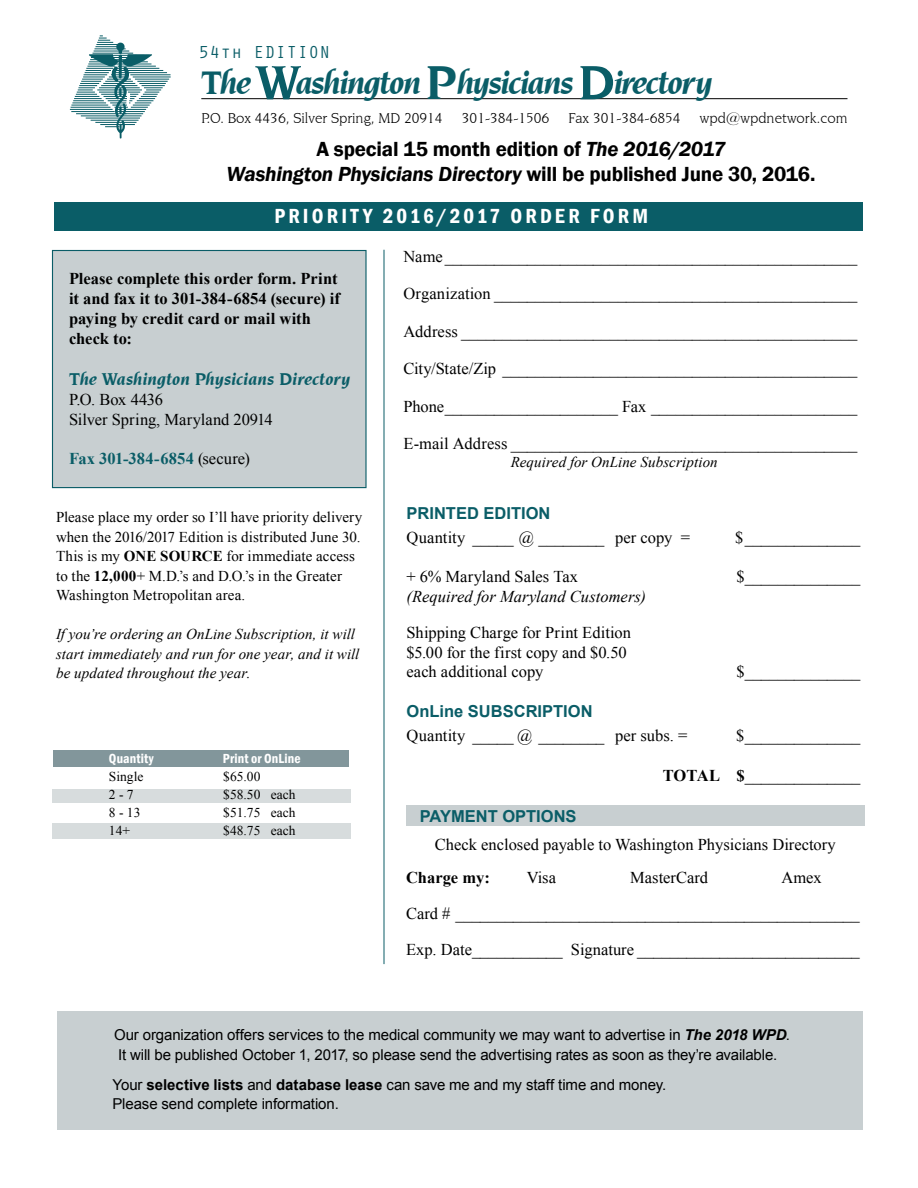
<style>
.page{position:relative;width:918px;height:1188px;background:#fff}
.page>*{position:absolute;margin:0;border:0;box-sizing:border-box;transform-origin:0 0}
.t1{font:italic 700 34.2px "Novarese IT Cby BT";letter-spacing:-.05em;color:#0a5d67}
.t2{font:600 21px/25.5px "Franklin Gothic";letter-spacing:-.01em;color:#000;text-align:center}
.t3{font:600 condensed 21px "Franklin Gothic";letter-spacing:.15em;color:#fff}
.t4{font:italic 700 18px "Novarese IT Cby BT";color:#0a5d67}
.t5{font:18px "Orator Std";letter-spacing:.01em;color:#0a5d67}
.t6{font:16.5px/19.8px "Times New Roman";color:#000}
.t7{font:700 16.5px/19.8px "Times New Roman";color:#000}
.t8{font:700 16.5px "Arial";color:#0a5d67}
.t9{font:italic 16.5px "Times New Roman";color:#000}
.t10{font:700 16.5px "Times New Roman";letter-spacing:.005em;color:#0a5d67}
.t11{font:15px/19.5px "Arial";letter-spacing:-.005em;color:#000}
.t12{font:15px/19.5px "Times New Roman";letter-spacing:.005em;color:#000}
.t13{font:italic 15px/19.5px "Times New Roman";letter-spacing:.005em;color:#000}
.t14{font:15px "Novarese IT Cby BT";color:#000}
.t15{font:13.5px "Times New Roman";color:#000}
.t16{font:600 condensed 13.5px "Franklin Gothic";letter-spacing:.01em;color:#fff}
.s1{font-size:50.7px}
.s2{font-size:49.95px}
.s3{font-style:italic}
.s4{font-weight:400;color:#000}
.s5{font-weight:700}
.s6{font-weight:700;font-style:italic}
</style>
<div class="page">
<div style="left:52px;top:250px;width:315px;height:238px;background:#c8cfd1;border:1px solid #0a5d67"></div>
<div style="left:406px;top:805px;width:459px;height:21px;background:#c8cfd1"></div>
<div style="left:54px;top:202px;width:808px;height:29px;background:#0a5d67"></div>
<div style="left:58px;top:1012px;width:805px;height:118px;background:#c8cfd1"></div>
<hr style="left:384px;top:250px;width:1px;height:714px;background:#0a5d67">
<hr style="left:201px;top:98px;width:646px;height:1px;background:#000">
<div style="left:52px;top:789px;width:298px;height:13px;background:#d7dcdd"></div>
<div style="left:52px;top:823px;width:298px;height:16px;background:#d7dcdd"></div>
<div style="left:53px;top:750px;width:296px;height:17px;background:#82969b"></div>
<hr style="left:128px;top:72px;width:39px;height:1px;background:#0a5d67">
<hr style="left:130px;top:74px;width:41px;height:1px;background:#0a5d67">
<hr style="left:133px;top:77px;width:38px;height:1px;background:#0a5d67">
<hr style="left:135px;top:79px;width:34px;height:1px;background:#0a5d67">
<hr style="left:137px;top:81px;width:31px;height:1px;background:#0a5d67">
<hr style="left:73px;top:100px;width:31px;height:1px;background:#0a5d67">
<hr style="left:72px;top:103px;width:34px;height:1px;background:#0a5d67">
<hr style="left:71px;top:105px;width:37px;height:1px;background:#0a5d67">
<hr style="left:71px;top:107px;width:39px;height:1px;background:#0a5d67">
<hr style="left:70px;top:109px;width:43px;height:1px;background:#0a5d67">
<hr style="left:71px;top:111px;width:44px;height:1px;background:#0a5d67">
<svg style="left:74px;top:36px;width:92px;height:103px"></svg>
<p class="t5" style="left:199px;top:39px;width:133px">54th EDITION</p>
<h1 class="t1" style="left:201px;top:61px;width:513px">The <span class="s1">W</span>ashington <span class="s2">P</span>hysicians <span class="s1">D</span>irectory</h1>
<p class="t14" style="left:201px;top:109px;width:243px">P.O. Box 4436, Silver Spring, MD 20914</p>
<p class="t14" style="left:462px;top:109px;width:89px">301-384-1506</p>
<p class="t14" style="left:569px;top:109px;width:113px">Fax 301-384-6854</p>
<p class="t14" style="left:700px;top:109px;width:149px">wpd@wpdnetwork.com</p>
<p class="t2" style="left:227px;top:136px;width:590px">A special 15 month edition of <span class="s3">The 2016/2017<br>Washington Physicians Directory</span> will be published June 30, 2016.</p>
<p class="t3" style="left:274px;top:202px;width:375px">PRIORITY 2016/2017 ORDER FORM</p>
<p class="t6" style="left:404px;top:246px;width:455px">Name__________________________________________________</p>
<p class="t6" style="left:404px;top:284px;width:455px">Organization ____________________________________________</p>
<p class="t6" style="left:404px;top:321px;width:455px">Address ________________________________________________</p>
<p class="t6" style="left:404px;top:359px;width:455px">City/State/Zip ___________________________________________</p>
<p class="t6" style="left:404px;top:396px;width:455px">Phone_____________________ Fax _________________________</p>
<p class="t6" style="left:404px;top:434px;width:455px">E-mail Address __________________________________________</p>
<p class="t13" style="left:511px;top:452px;width:209px">Required for OnLine Subscription</p>
<p class="t7" style="left:69px;top:268px;width:273px">Please complete this order form. Print it and fax it to 301-384-6854 (secure) if paying by credit card or mail with check to:</p>
<p class="t4" style="left:69px;top:368px;width:283px">The Washington Physicians Directory</p>
<p class="t6" style="left:69px;top:389px;width:205px">P.O. Box 4436<br>Silver Spring, Maryland 20914</p>
<p class="t10" style="left:69px;top:447px;width:182px">Fax 301-384-6854 <span class="s4">(secure)</span></p>
<p class="t12" style="left:56px;top:507px;width:308px">Please place my order so I’ll have priority delivery when the 2016/2017 Edition is distributed June 30.<br>This is my <span class="s5">ONE SOURCE</span> for immediate access to the <span class="s5">12,000</span>+ M.D.’s and D.O.’s in the Greater Washington Metropolitan area.</p>
<p class="t13" style="left:56px;top:624px;width:305px">If you’re ordering an OnLine Subscription, it will start immediately and run for one year, and it will be updated throughout the year.</p>
<p class="t16" style="left:109px;top:750px;width:46px">Quantity</p>
<p class="t16" style="left:223px;top:750px;width:79px">Print or OnLine</p>
<p class="t15" style="left:109px;top:768px;width:36px">Single</p>
<p class="t15" style="left:223px;top:768px;width:39px">$65.00</p>
<p class="t15" style="left:109px;top:786px;width:26px">2 - 7</p>
<p class="t15" style="left:223px;top:786px;width:74px">$58.50 each</p>
<p class="t15" style="left:109px;top:804px;width:33px">8 - 13</p>
<p class="t15" style="left:223px;top:804px;width:74px">$51.75 each</p>
<p class="t15" style="left:109px;top:822px;width:23px">14+</p>
<p class="t15" style="left:223px;top:822px;width:74px">$48.75 each</p>
<p class="t8" style="left:406px;top:502px;width:145px">PRINTED EDITION</p>
<p class="t6" style="left:406px;top:527px;width:285px">Quantity _____ @ ________ per copy =</p>
<p class="t6" style="left:735px;top:527px;width:127px">$______________</p>
<p class="t6" style="left:407px;top:566px;width:173px">+ 6% Maryland Sales Tax</p>
<p class="t6" style="left:737px;top:566px;width:125px">$______________</p>
<p class="t9" style="left:407px;top:585px;width:241px">(Required for Maryland Customers)</p>
<p class="t6" style="left:407px;top:622px;width:226px">Shipping Charge for Print Edition $5.00 for the first copy and $0.50 each additional copy</p>
<p class="t6" style="left:737px;top:662px;width:125px">$______________</p>
<p class="t8" style="left:407px;top:700px;width:188px">OnLine SUBSCRIPTION</p>
<p class="t6" style="left:407px;top:725px;width:282px">Quantity _____ @ ________ per subs. =</p>
<p class="t6" style="left:736px;top:725px;width:126px">$______________</p>
<p class="t6" style="left:663px;top:765px;width:199px"><span class="s5">TOTAL $</span>______________</p>
<p class="t8" style="left:420px;top:805px;width:158px">PAYMENT OPTIONS</p>
<p class="t6" style="left:435px;top:835px;width:402px">Check enclosed payable to Washington Physicians Directory</p>
<p class="t7" style="left:406px;top:867px;width:85px">Charge my:</p>
<p class="t6" style="left:527px;top:868px;width:31px">Visa</p>
<p class="t6" style="left:630px;top:868px;width:79px">MasterCard</p>
<p class="t6" style="left:406px;top:860px;width:455px;line-height:36px;text-indent:375px">Amex<br>Card # _________________________________________________<br>Exp. Date___________ Signature ___________________________</p>
<p class="t11" style="left:114px;top:1026px;width:678px">Our organization offers services to the medical community we may want to advertise in <span class="s6">The 2018 WPD</span>.<br>It will be published October 1, 2017, so please send the advertising rates as soon as they’re available.</p>
<p class="t11" style="left:113px;top:1075px;width:555px">Your <span class="s5">selective lists</span> and <span class="s5">database lease</span> can save me and my staff time and money.<br>Please send complete information.</p>
</div>
